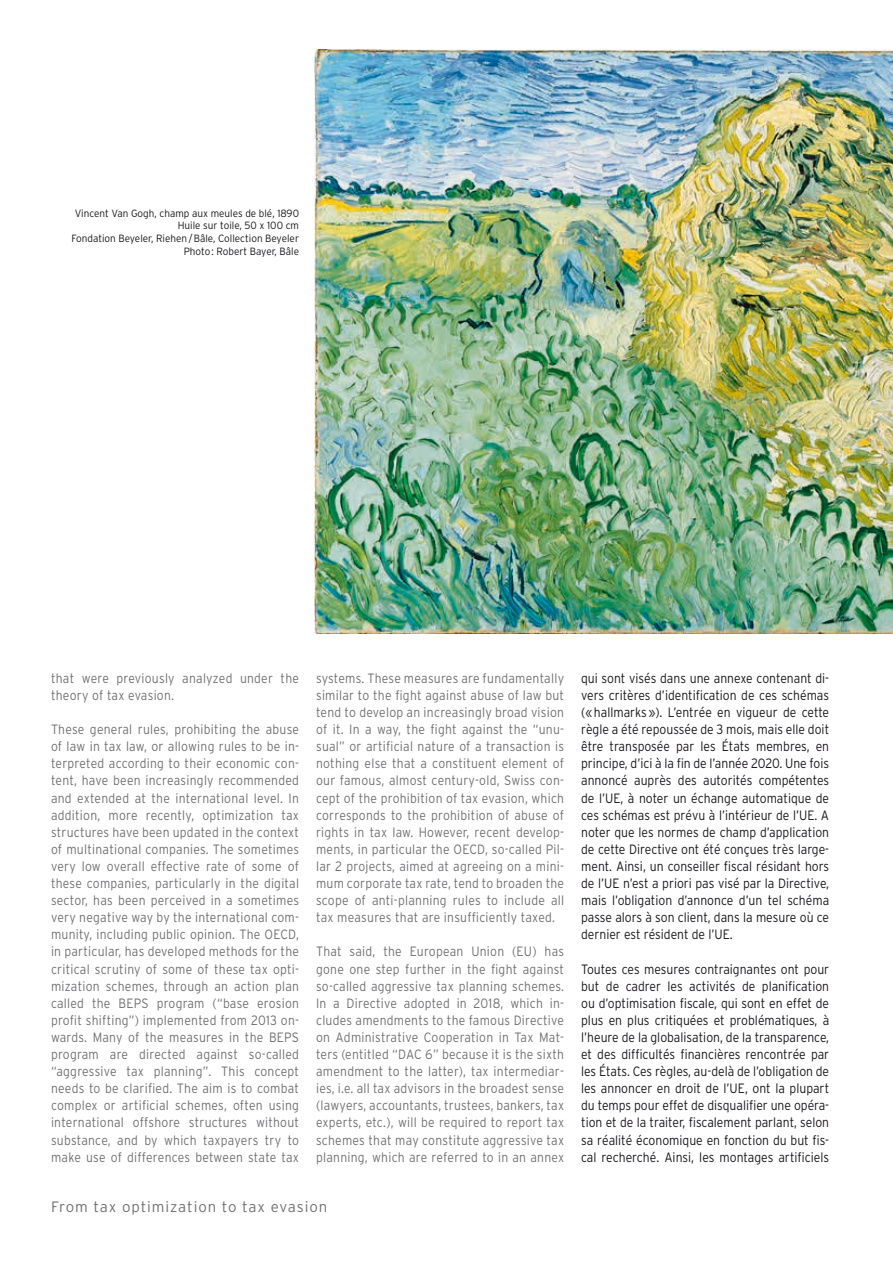
<style>
.page{position:relative;width:893px;height:1263px;background:#fff}
.page>*{position:absolute;margin:0;border:0;box-sizing:border-box;transform-origin:0 0}
.t1{font:300 15px "Interstate";letter-spacing:.06em;color:#707173}
.t2{font:300 13.5px/17.1px "Interstate";letter-spacing:.02em;color:#707173;text-align:justify;scale:.9 1}
.t3{font:300 13.5px/17.1px "Interstate";color:#1a171c;text-align:justify;scale:.9 1}
.t4{font:300 10.5px/12.6px "Interstate";color:#1a171c;text-align:right;scale:.95 1}
</style>
<div class="page">
<img style="left:315px;top:50px;width:578px;height:583px">
<p class="t4" style="left:71px;top:207px;width:241px">Vincent Van Gogh, champ aux meules de blé, 1890<br>Huile sur toile, 50 x 100 cm<br>Fondation Beyeler, Riehen/Bâle, Collection Beyeler Photo: Robert Bayer, Bâle</p>
<p class="t2" style="left:51px;top:669px;width:277px">that were previously analyzed under the theory of tax evasion.</p>
<p class="t2" style="left:51px;top:721px;width:277px">These general rules, prohibiting the abuse of law in tax law, or allowing rules to be in&shy;terpreted according to their economic con&shy;tent, have been increasingly recommended and extended at the international level. In addition, more recently, optimization tax structures have been updated in the context of multinational companies. The sometimes very low overall effective rate of some of these companies, particularly in the digital sector, has been perceived in a sometimes very negative way by the international com&shy;munity, including public opinion. The OECD, in particular, has developed methods for the critical scrutiny of some of these tax opti&shy;mization schemes, through an action plan called the BEPS program (“base erosion profit shifting”) implemented from 2013 on&shy;wards. Many of the measures in the BEPS program are directed against so-called “aggressive tax planning”. This concept needs to be clarified. The aim is to combat complex or artificial schemes, often using international offshore structures without substance, and by which taxpayers try to make use of differences between state tax</p>
<p class="t2" style="left:316px;top:669px;width:277px">systems. These measures are fundamentally similar to the fight against abuse of law but tend to develop an increasingly broad vision of it. In a way, the fight against the “unu&shy;sual” or artificial nature of a transaction is nothing else that a constituent element of our famous, almost century-old, Swiss con&shy;cept of the prohibition of tax evasion, which corresponds to the prohibition of abuse of rights in tax law. However, recent develop&shy;ments, in particular the OECD, so-called Pil&shy;lar 2 projects, aimed at agreeing on a mini&shy;mum corporate tax rate, tend to broaden the scope of anti-planning rules to include all tax measures that are insufficiently taxed.</p>
<p class="t2" style="left:316px;top:943px;width:277px">That said, the European Union (EU) has gone one step further in the fight against so-called aggressive tax planning schemes.<br>In a Directive adopted in 2018, which in&shy;cludes amendments to the famous Directive on Administrative Cooperation in Tax Mat&shy;ters (entitled “DAC 6” because it is the sixth amendment to the latter), tax intermediar&shy;ies, i.e. all tax advisors in the broadest sense (lawyers, accountants, trustees, bankers, tax experts, etc.), will be required to report tax schemes that may constitute aggressive tax planning, which are referred to in an annex</p>
<p class="t1" style="left:51px;top:1198px;width:278px">From tax optimization to tax evasion</p>
<p class="t3" style="left:581px;top:669px;width:277px">qui sont visés dans une annexe contenant di&shy;vers critères d’identification de ces schémas («hallmarks»). L’entrée en vigueur de cette règle a été repoussée de 3 mois, mais elle doit être transposée par les États membres, en principe, d’ici à la fin de l’année 2020. Une fois annoncé auprès des autorités compétentes de l’UE, à noter un échange automatique de ces schémas est prévu à l’intérieur de l’UE. A noter que les normes de champ d’application de cette Directive ont été conçues très large&shy;ment. Ainsi, un conseiller fiscal résidant hors de l’UE n’est a priori pas visé par la Directive, mais l’obligation d’annonce d’un tel schéma passe alors à son client, dans la mesure où ce dernier est résident de l’UE.</p>
<p class="t3" style="left:581px;top:960px;width:277px">Toutes ces mesures contraignantes ont pour but de cadrer les activités de planification ou d’optimisation fiscale, qui sont en effet de plus en plus critiquées et problématiques, à l’heure de la globalisation, de la transparence, et des difficultés financières rencontrée par les États. Ces règles, au-delà de l’obligation de les annoncer en droit de l’UE, ont la plupart du temps pour effet de disqualifier une opéra&shy;tion et de la traiter, fiscalement parlant, selon sa réalité économique en fonction du but fis&shy;cal recherché. Ainsi, les montages artificiels</p>
</div>
